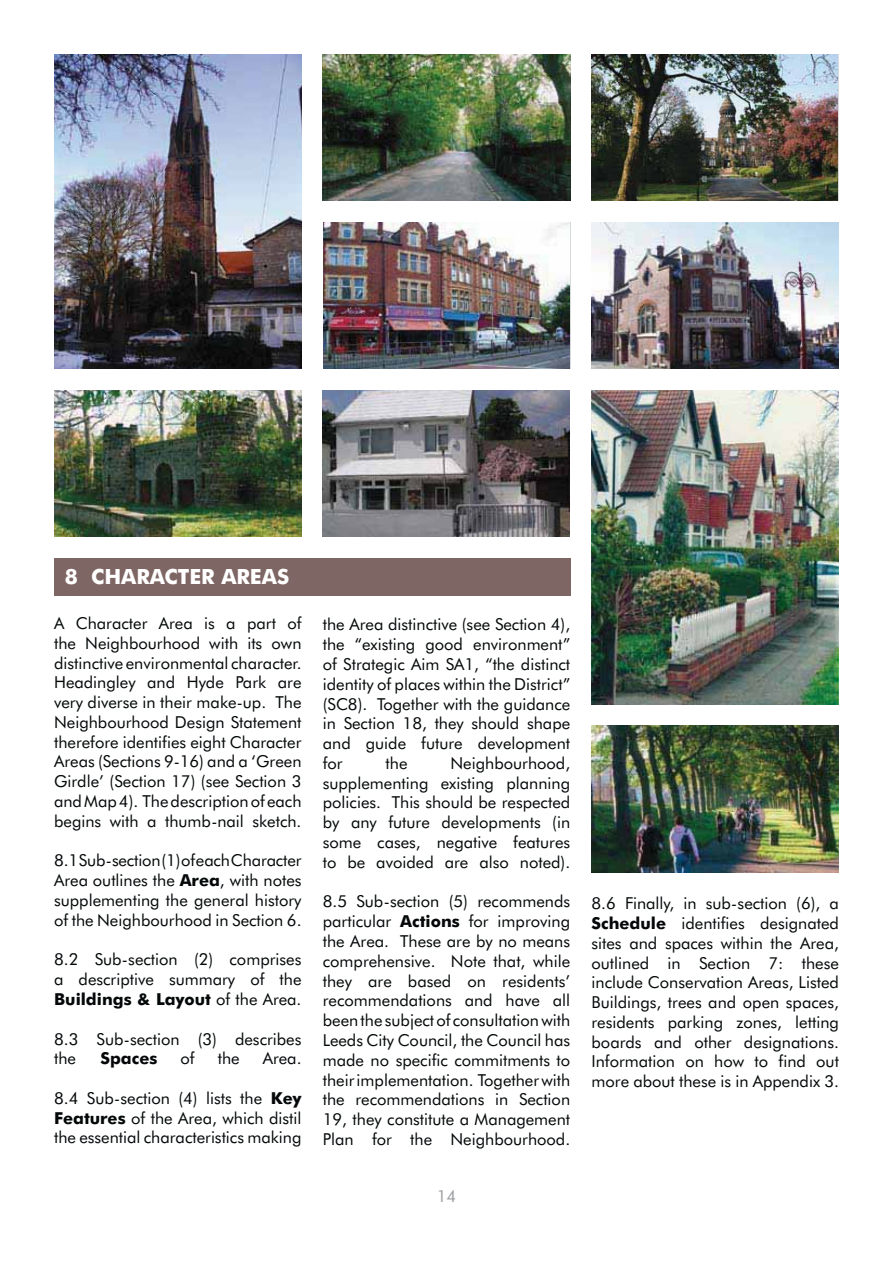
<style>
.page{position:relative;width:893px;height:1263px;background:#fff}
.page>*{position:absolute;margin:0;border:0;box-sizing:border-box;transform-origin:0 0}
.t1{font:700 21px "Futura BT";color:#fff}
.t2{font:16.5px/19.8px "Futura BT";color:#040809;text-align:justify}
.t3{font:700 16.5px "Futura BT";color:#040809}
.t4{font:16.5px "Futura BT";color:#9b9da0}
.s1{font-weight:700}
</style>
<div class="page">
<div style="left:54px;top:558px;width:516px;height:37px;background:#7e6664"></div>
<img style="left:54px;top:54px;width:247px;height:315px">
<img style="left:323px;top:54px;width:247px;height:147px">
<img style="left:591px;top:54px;width:246px;height:147px">
<img style="left:324px;top:222px;width:246px;height:147px">
<img style="left:591px;top:222px;width:248px;height:147px">
<img style="left:54px;top:390px;width:247px;height:147px">
<img style="left:591px;top:390px;width:248px;height:315px">
<img style="left:323px;top:390px;width:247px;height:147px">
<img style="left:591px;top:726px;width:248px;height:147px">
<p class="t1" style="left:65px;top:568px;width:226px">8 CHARACTER AREAS</p>
<p class="t2" style="left:54px;top:615px;width:249px">A Character Area is a part of the Neighbourhood with its own distinctive environmental character.<br>Headingley and Hyde Park are very diverse in their make-up. The Neighbourhood Design Statement therefore identifies eight Character Areas (Sections 9-16) and a ‘Green Girdle’ (Section 17) (see Section 3 and Map 4). The description of each begins with a thumb-nail sketch.</p>
<p class="t2" style="left:54px;top:852px;width:249px">8.1 Sub-section (1) of each Character Area outlines the <span class="s1">Area</span>, with notes supplementing the general history of the Neighbourhood in Section 6.</p>
<p class="t2" style="left:54px;top:951px;width:249px">8.2 Sub-section (2) comprises a descriptive summary of the <span class="s1">Buildings &amp; Layout</span> of the Area.</p>
<p class="t2" style="left:54px;top:1030px;width:249px">8.3 Sub-section (3) describes the</p>
<p class="t3" style="left:100px;top:1052px;width:59px">Spaces</p>
<p class="t2" style="left:180px;top:1050px;width:16px">of</p>
<p class="t2" style="left:218px;top:1050px;width:23px">the</p>
<p class="t2" style="left:263px;top:1050px;width:40px">Area.</p>
<p class="t2" style="left:54px;top:1090px;width:249px">8.4 Sub-section (4) lists the <span class="s1">Key Features</span> of the Area, which distil the essential characteristics making</p>
<p class="t2" style="left:323px;top:616px;width:249px">the Area distinctive (see Section 4), the “existing good environment” of Strategic Aim SA1, “the distinct identity of places within the District” (SC8). Together with the guidance in Section 18, they should shape and guide future development for</p>
<p class="t2" style="left:323px;top:755px;width:249px;text-indent:128px">Neighbourhood, supplementing existing planning policies. This should be respected by any future developments (in some cases, negative features to be avoided are also noted).</p>
<p class="t2" style="left:323px;top:893px;width:249px">8.5 Sub-section (5) recommends particular <span class="s1">Actions</span> for improving the Area. These are by no means comprehensive. Note that, while they are based on residents’ recommendations and have all been the subject of consultation with Leeds City Council, the Council has made no specific commitments to their implementation. Together with the recommendations in Section 19, they constitute a Management Plan for the Neighbourhood.</p>
<p class="t2" style="left:591px;top:895px;width:249px">8.6 Finally, in sub-section (6), a <span class="s1">Schedule</span> identifies designated sites and spaces within the Area, outlined in Section 7: these include Conservation Areas, Listed Buildings, trees and open spaces, residents parking zones, letting boards and other designations.<br>Information on how to find out more about these is in Appendix 3.</p>
<p class="t2" style="left:385px;top:755px;width:23px">the</p>
<p class="t4" style="left:437px;top:1190px;width:21px">14</p>
</div>
